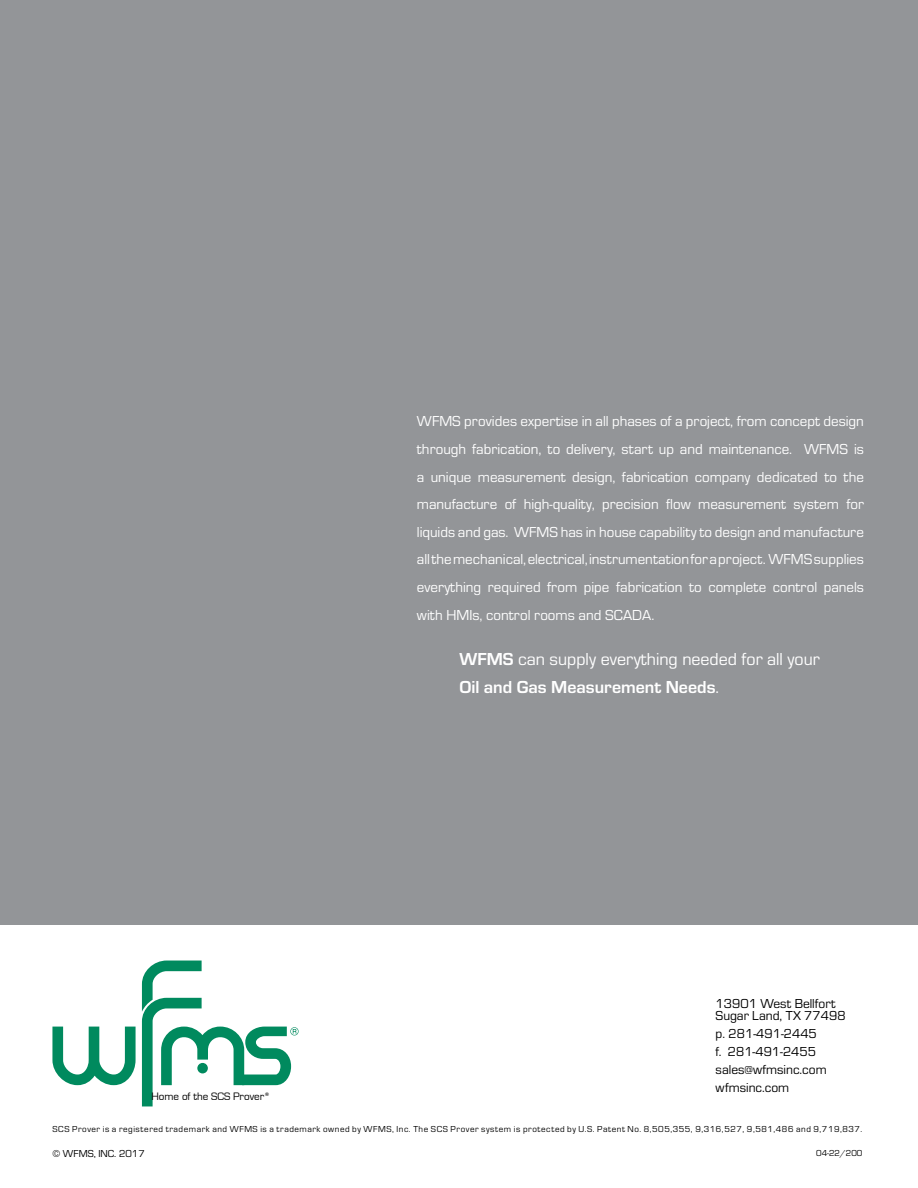
<style>
.page{position:relative;width:918px;height:1188px;background:#fff}
.page>*{position:absolute;margin:0;border:0;box-sizing:border-box;transform-origin:0 0}
.t1{font:18px/27.6px "Eurostile";color:#fff}
.t2{font:15px/27.6px "Eurostile";color:#fff;text-align:justify}
.t3{font:13.5px/18px "Eurostile";color:#000}
.t4{font:11.1px "Eurostile";color:#000}
.t5{font:10.5px "Eurostile";color:#000}
.t6{font:9px "Eurostile";letter-spacing:.06em;color:#000}
.s1{font-weight:700}
</style>
<div class="page">
<div style="left:0;top:0;width:918px;height:925px;background:#939598"></div>
<svg style="left:52px;top:1027px;width:84px;height:58px"></svg>
<svg style="left:142px;top:961px;width:157px;height:145px"></svg>
<p class="t4" style="left:151px;top:1090px;width:119px">Home of the SCS Prover <sup>®</sup></p>
<p class="t2" style="left:417px;top:407px;width:449px">WFMS provides expertise in all phases of a project, from concept design through fabrication, to delivery, start up and maintenance. WFMS is a unique measurement design, fabrication company dedicated to the manufacture of high-quality, precision flow measurement system for liquids and gas. WFMS has in house capability to design and manufacture all the mechanical, electrical, instrumentation for a project. WFMS supplies everything required from pipe fabrication to complete control panels with HMIs, control rooms and SCADA.</p>
<p class="t1" style="left:459px;top:645px;width:362px"><span class="s1">WFMS</span> can supply everything needed for all your<br><span class="s1">Oil and Gas Measurement Needs</span>.</p>
<p class="t3" style="left:716px;top:997px;width:132px;line-height:12px">13901 West Bellfort<br>Sugar Land, TX 77498</p>
<p class="t3" style="left:716px;top:1024px;width:113px">p. 281-491-2445<br>f. 281-491-2455 sales@wfmsinc.com wfmsinc.com</p>
<p class="t6" style="left:52px;top:1123px;width:811px">SCS Prover is a registered trademark and WFMS is a trademark owned by WFMS, Inc. The SCS Prover system is protected by U.S. Patent No. 8,505,355, 9,316,527, 9,581,486 and 9,719,837.</p>
<p class="t5" style="left:52px;top:1146px;width:94px">© WFMS, INC. 2017</p>
<p class="t6" style="left:816px;top:1147px;width:48px">04-22/200</p>
</div>
